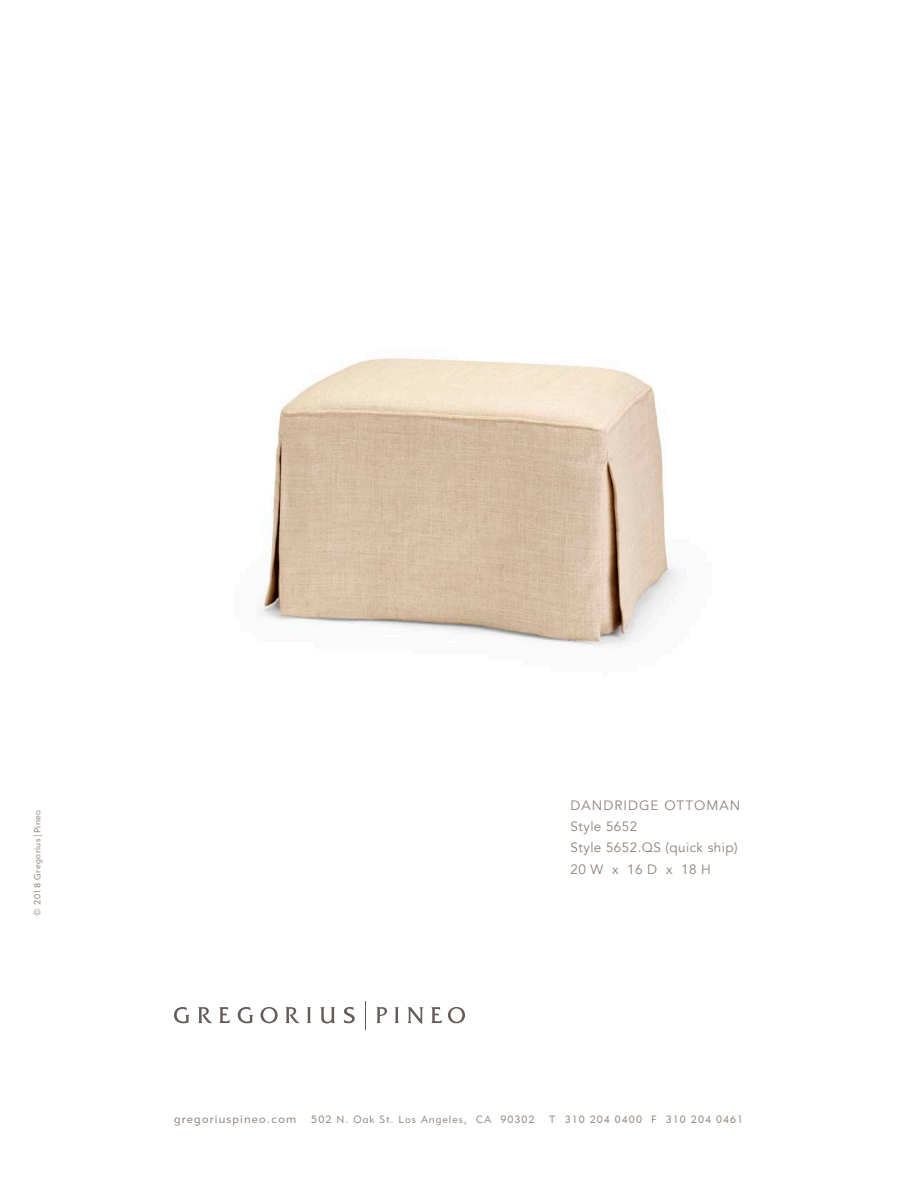
<style>
.page{position:relative;width:918px;height:1188px;background:#fff}
.page>*{position:absolute;margin:0;border:0;box-sizing:border-box;transform-origin:0 0}
.t1{font:13.5px/21.3px "Avenir";letter-spacing:.03em;color:#8f8279}
.t2{font:12px "Geometric 415 BT Lite A";letter-spacing:.1em;color:#8f8279}
.t3{font:10.5px "Geometric 415 BT Lite A";letter-spacing:.1em;color:#8f8279}
.t4{font:9px "Geometric 415 BT Lite A";letter-spacing:.05em;color:#8f8279}
</style>
<div class="page">
<svg style="left:174px;top:1007px;width:15px;height:16px"></svg>
<svg style="left:238px;top:1007px;width:15px;height:16px"></svg>
<svg style="left:261px;top:1007px;width:17px;height:16px"></svg>
<svg style="left:448px;top:1007px;width:17px;height:16px"></svg>
<svg style="left:307px;top:1007px;width:4px;height:16px"></svg>
<svg style="left:395px;top:1007px;width:4px;height:16px"></svg>
<svg style="left:344px;top:1007px;width:11px;height:16px"></svg>
<svg style="left:198px;top:1007px;width:14px;height:16px"></svg>
<svg style="left:285px;top:1007px;width:15px;height:16px"></svg>
<svg style="left:376px;top:1007px;width:11px;height:16px"></svg>
<svg style="left:219px;top:1007px;width:11px;height:16px"></svg>
<svg style="left:431px;top:1007px;width:11px;height:16px"></svg>
<svg style="left:320px;top:1007px;width:15px;height:16px"></svg>
<svg style="left:407px;top:1007px;width:16px;height:17px"></svg>
<svg style="left:365px;top:1001px;width:1px;height:28px"></svg>
<img style="left:261px;top:358px;width:417px;height:290px">
<p class="t4" style="left:32px;top:916px;width:107px;rotate:-90deg">© 2018 Gregorius|Pineo</p>
<p class="t1" style="left:571px;top:795px;width:171px">DANDRIDGE OTTOMAN<br>Style 5652<br>Style 5652.QS (quick ship)<br>20 W x 16 D x 18 H</p>
<p class="t2" style="left:174px;top:1112px;width:124px">gregoriuspineo.com</p>
<p class="t3" style="left:311px;top:1113px;width:433px">502 N. Oak St. Los Angeles, CA 90302 T 310 204 0400 F 310 204 0461</p>
</div>
